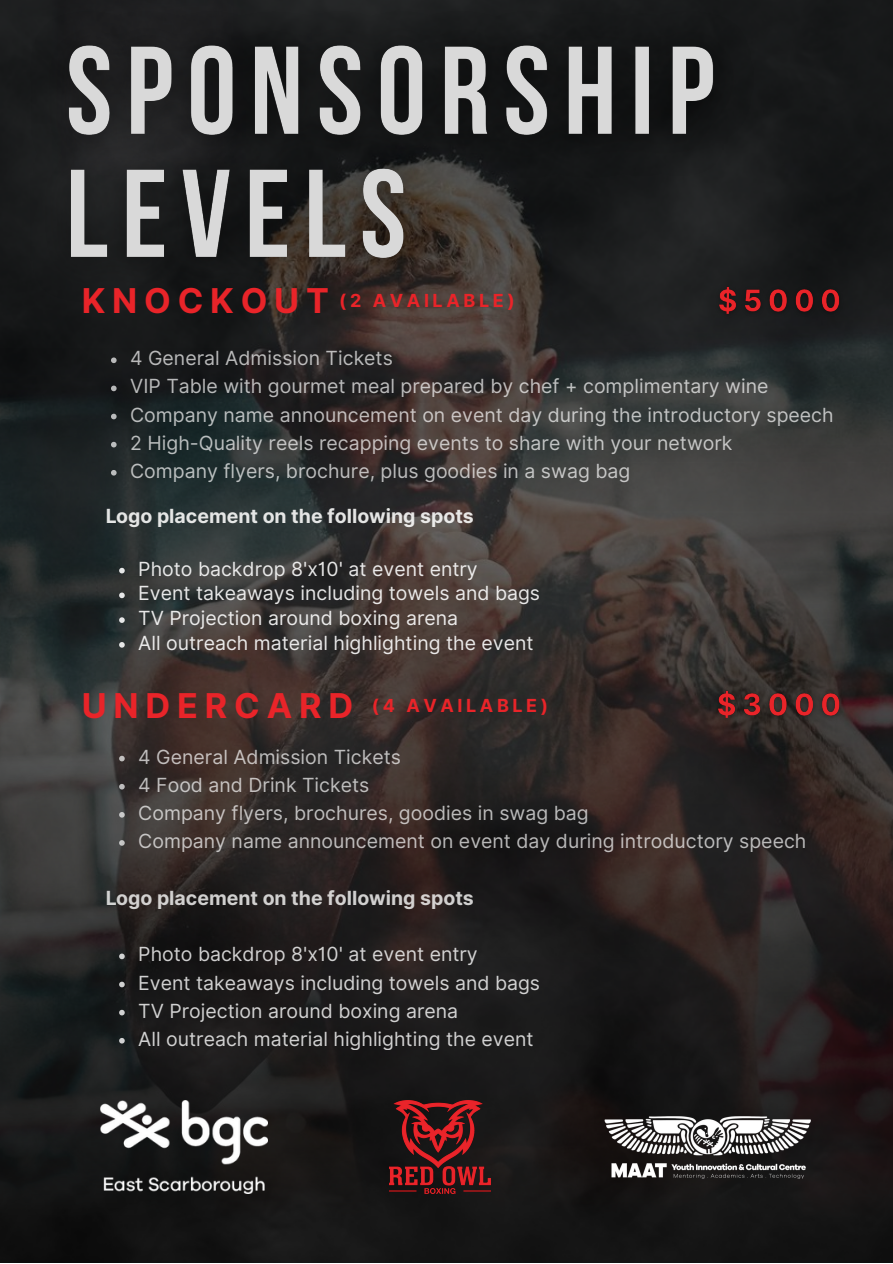
<style>
.page{position:relative;width:893px;height:1264px;background:#fff}
.page>*{position:absolute;margin:0;border:0;box-sizing:border-box;transform-origin:0 0}
.t1{font:700 34.2px "Inter";letter-spacing:.2em;color:#e92429}
.t2{font:19.5px/28px "Inter";color:#fff}
.t3{font:700 19.5px "Inter";color:#fdfdfc}
.t4{font:700 18px "Inter";letter-spacing:.2em;color:#e92429}
</style>
<div class="page">
<img style="left:0;top:0;width:892px;height:349px">
<img style="left:0;top:349px;width:892px;height:913px">
<svg style="left:111px;top:357px;width:6px;height:6px"></svg>
<svg style="left:111px;top:385px;width:6px;height:6px"></svg>
<svg style="left:111px;top:414px;width:6px;height:5px"></svg>
<svg style="left:111px;top:442px;width:6px;height:5px"></svg>
<svg style="left:111px;top:470px;width:6px;height:5px"></svg>
<svg style="left:119px;top:953px;width:6px;height:6px"></svg>
<svg style="left:119px;top:981px;width:6px;height:6px"></svg>
<svg style="left:119px;top:1009px;width:6px;height:6px"></svg>
<svg style="left:119px;top:1037px;width:6px;height:6px"></svg>
<img style="left:16px;top:0;width:750px;height:316px">
<svg style="left:119px;top:568px;width:6px;height:5px"></svg>
<svg style="left:119px;top:592px;width:6px;height:6px"></svg>
<svg style="left:119px;top:617px;width:6px;height:6px"></svg>
<svg style="left:119px;top:642px;width:6px;height:5px"></svg>
<img style="left:711px;top:278px;width:136px;height:45px">
<img style="left:710px;top:682px;width:138px;height:46px">
<img style="left:390px;top:1100px;width:100px;height:93px">
<img style="left:100px;top:1100px;width:168px;height:93px">
<img style="left:597px;top:1088px;width:220px;height:118px">
<svg style="left:119px;top:755px;width:6px;height:6px"></svg>
<svg style="left:119px;top:784px;width:6px;height:5px"></svg>
<svg style="left:119px;top:812px;width:6px;height:5px"></svg>
<svg style="left:119px;top:840px;width:6px;height:5px"></svg>
<p class="t1" style="left:82px;top:280px;width:249px">KNOCKOUT</p>
<p class="t4" style="left:339px;top:290px;width:177px">(2 AVAILABLE)</p>
<p class="t2" style="left:130px;top:344px;width:705px">4 General Admission Tickets<br>VIP Table with gourmet meal prepared by chef + complimentary wine Company name announcement on event day during the introductory speech 2 High-Quality reels recapping events to share with your network<br>Company flyers, brochure, plus goodies in a swag bag</p>
<p class="t3" style="left:105px;top:504px;width:370px">Logo placement on the following spots</p>
<p class="t2" style="left:138px;top:556px;width:403px;line-height:24.8px">Photo backdrop 8'x10' at event entry<br>Event takeaways including towels and bags TV Projection around boxing arena<br>All outreach material highlighting the event</p>
<p class="t1" style="left:82px;top:684px;width:273px">UNDERCARD</p>
<p class="t4" style="left:372px;top:694px;width:178px">(4 AVAILABLE)</p>
<p class="t2" style="left:138px;top:742px;width:669px">4 General Admission Tickets<br>4 Food and Drink Tickets<br>Company flyers, brochures, goodies in swag bag<br>Company name announcement on event day during introductory speech</p>
<p class="t3" style="left:105px;top:886px;width:370px">Logo placement on the following spots</p>
<p class="t2" style="left:138px;top:940px;width:403px">Photo backdrop 8'x10' at event entry<br>Event takeaways including towels and bags TV Projection around boxing arena<br>All outreach material highlighting the event</p>
</div>
